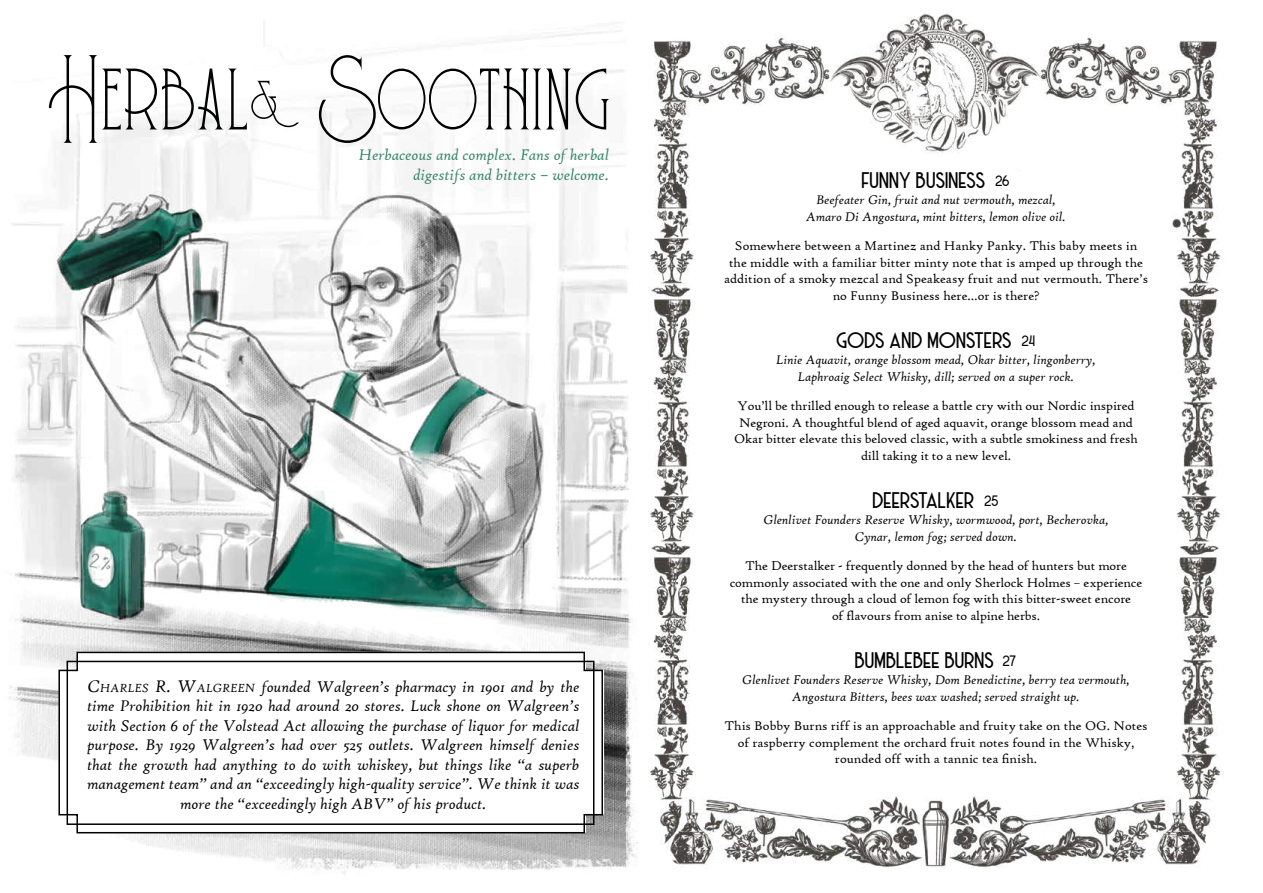
<style>
.page{position:relative;width:1263px;height:893px;background:#fff}
.page>*{position:absolute;margin:0;border:0;box-sizing:border-box;transform-origin:0 0}
.t1{font:112.5px "Jhoonyrichmond";color:#000101}
.t2{font:22.5px "Haarlem Deco";color:#000}
.t3{font:italic 16.5px/19.5px "High Tower Text";color:#000101;text-align:center}
.t4{font:italic 16.5px/19.8px "High Tower Text";color:#36846a;text-align:right}
.t5{font:13.5px/16.5px "High Tower Text";letter-spacing:-.01em;color:#000;text-align:center}
.t6{font:italic 13.5px/16.5px "High Tower Text";color:#000;text-align:center}
.s1{font-size:70.5px}
.s2{font-size:18px}
.s3{font-size:12.6px}
.s4{font-size:15px}
</style>
<div class="page">
<img style="left:9px;top:23px;width:605px;height:851px">
<img style="left:614px;top:10px;width:607px;height:859px">
<div style="left:732px;top:171px;width:381px;height:468px;background:#fff"></div>
<svg style="left:58px;top:651px;width:546px;height:183px"></svg>
<h1 class="t1" style="left:49px;top:55px;width:566px">Herbal<span class="s1">&amp;</span> Soothing</h1>
<p class="t4" style="left:359px;top:145px;width:252px">Herbaceous and complex. Fans of herbal digestifs and bitters – welcome.</p>
<p class="t3" style="left:88px;top:677px;width:494px"><span class="s2">C</span><span class="s3">HARLES</span> <span class="s2">R. W</span><span class="s3">ALGREEN</span> founded Walgreen’s pharmacy in 1901 and by the time Prohibition hit in 1920 had around 20 stores. Luck shone on Walgreen’s with Section 6 of the Volstead Act allowing the purchase of liquor for medical purpose. By 1929 Walgreen’s had over 525 outlets. Walgreen himself denies that the growth had anything to do with whiskey, but things like “a superb management team” and an “exceedingly high-quality service”. We think it was more the “exceedingly high ABV” of his product.</p>
<h2 class="t2" style="left:862px;top:168px;width:150px">FUNNY BUSINESS <span class="s4">26</span></h2>
<p class="t6" style="left:806px;top:192px;width:261px">Beefeater Gin, fruit and nut vermouth, mezcal,<br>Amaro Di Angostura, mint bitters, lemon olive oil.</p>
<p class="t5" style="left:724px;top:238px;width:425px">Somewhere between a Martinez and Hanky Panky. This baby meets in<br>the middle with a familiar bitter minty note that is amped up through the addition of a smoky mezcal and Speakeasy fruit and nut vermouth. There’s no Funny Business here…or is there?</p>
<h2 class="t2" style="left:837px;top:328px;width:200px">GODS AND MONSTERS <span class="s4">24</span></h2>
<p class="t6" style="left:776px;top:352px;width:321px">Linie Aquavit, orange blossom mead, Okar bitter, lingonberry,<br>Laphroaig Select Whisky, dill; served on a super rock.</p>
<p class="t5" style="left:734px;top:398px;width:405px">You’ll be thrilled enough to release a battle cry with our Nordic inspired Negroni. A thoughtful blend of aged aquavit, orange blossom mead and Okar bitter elevate this beloved classic, with a subtle smokiness and fresh dill taking it to a new level.</p>
<h2 class="t2" style="left:873px;top:488px;width:128px">DEERSTALKER <span class="s4">25</span></h2>
<p class="t6" style="left:763px;top:512px;width:347px">Glenlivet Founders Reserve Whisky, wormwood, port, Becherovka,<br>Cynar, lemon fog; served down.</p>
<p class="t5" style="left:730px;top:558px;width:414px">The Deerstalker - frequently donned by the head of hunters but more commonly associated with the one and only Sherlock Holmes – experience the mystery through a cloud of lemon fog with this bitter-sweet encore<br>of flavours from anise to alpine herbs.</p>
<h2 class="t2" style="left:855px;top:648px;width:162px">BUMBLEBEE BURNS <span class="s4">27</span></h2>
<p class="t6" style="left:742px;top:672px;width:389px">Glenlivet Founders Reserve Whisky, Dom Benedictine, berry tea vermouth,<br>Angostura Bitters, bees wax washed; served straight up.</p>
<p class="t5" style="left:724px;top:718px;width:425px">This Bobby Burns riff is an approachable and fruity take on the OG. Notes of raspberry complement the orchard fruit notes found in the Whisky, rounded off with a tannic tea finish.</p>
</div>
